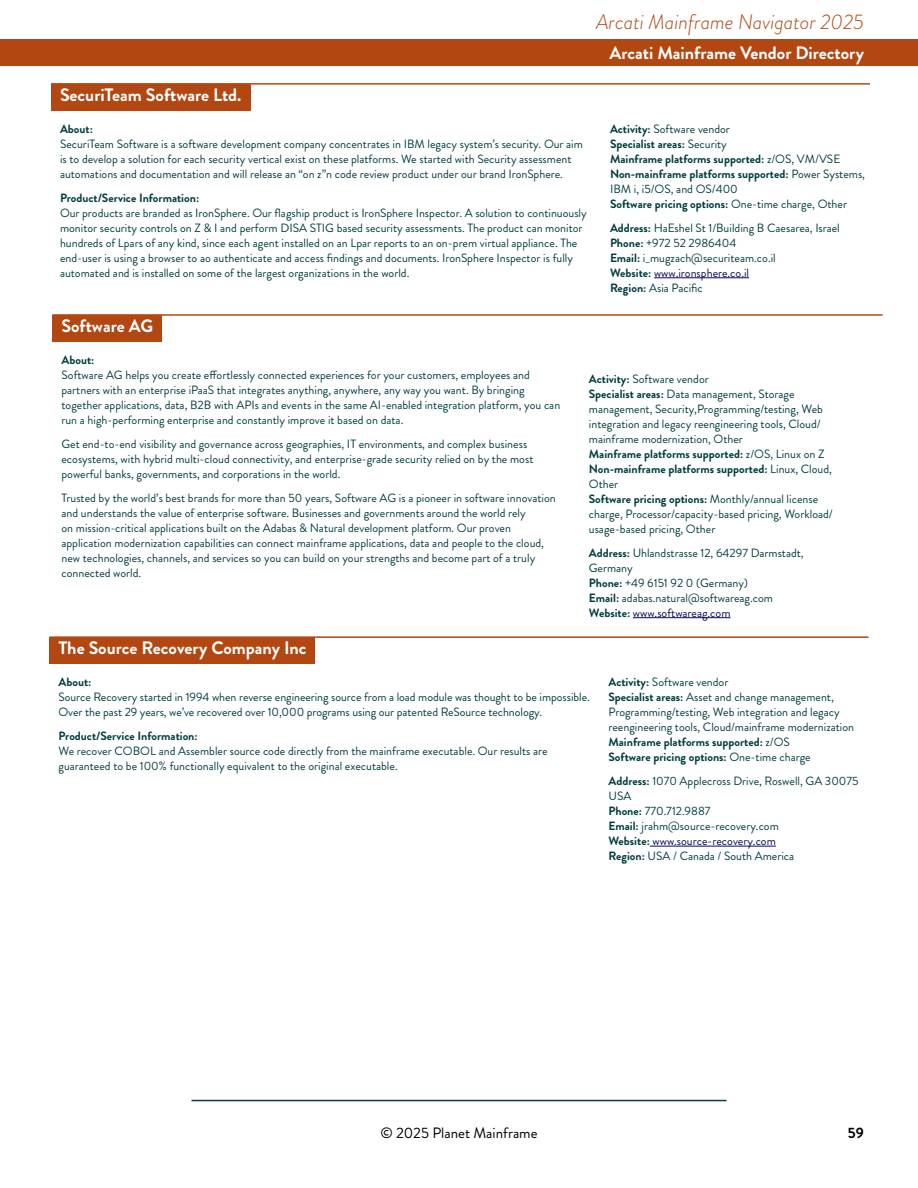
<style>
.page{position:relative;width:918px;height:1188px;background:#fff}
.page>*{position:absolute;margin:0;border:0;box-sizing:border-box;transform-origin:0 0}
.t1{font:italic 300 21px "Brandon Grotesque";color:#b24712}
.t2{font:700 18px "Brandon Grotesque";color:#fff}
.t3{font:15px "Brandon Grotesque";color:#000}
.t4{font:700 15px "Brandon Grotesque";color:#000}
.t5{font:12px/15px "Brandon Grotesque";color:#003d40}
.t6{font:700 12px/15px "Brandon Grotesque";color:#003d40}
.s1{font-weight:400}
.s2{font-weight:700}
.s3{color:#08085c}
</style>
<div class="page">
<div style="left:0;top:39px;width:918px;height:27px;background:#b24712"></div>
<hr style="left:192px;top:1100px;width:535px;height:1px;background:#003d40">
<div style="left:51px;top:84px;width:200px;height:27px;background:#b24712"></div>
<hr style="left:51px;top:83px;width:819px;height:2px;background:#b24712">
<hr style="left:654px;top:277px;width:95px;height:1px;background:#08085c">
<div style="left:50px;top:637px;width:265px;height:27px;background:#b24712"></div>
<hr style="left:50px;top:636px;width:818px;height:2px;background:#b24712">
<hr style="left:650px;top:846px;width:126px;height:1px;background:#08085c">
<div style="left:52px;top:315px;width:110px;height:27px;background:#b24712"></div>
<hr style="left:52px;top:314px;width:831px;height:2px;background:#b24712">
<hr style="left:633px;top:617px;width:97px;height:1px;background:#08085c">
<h1 class="t1" style="left:596px;top:8px;width:269px">Arcati Mainframe Navigator 2025</h1>
<h2 class="t2" style="left:60px;top:82px;width:183px">SecuriTeam Software Ltd.</h2>
<p class="t6" style="left:60px;top:121px;width:34px">About:</p>
<p class="t5" style="left:60px;top:136px;width:524px">SecuriTeam Software is a software development company concentrates in IBM legacy system’s security. Our aim is to develop a solution for each security vertical exist on these platforms. We started with Security assessment automations and documentation and will release an “on z”n code review product under our brand IronSphere.</p>
<p class="t6" style="left:60px;top:190px;width:141px">Product/Service Information:</p>
<p class="t5" style="left:60px;top:205px;width:528px">Our products are branded as IronSphere. Our flagship product is IronSphere Inspector. A solution to continuously monitor security controls on Z &amp; I and perform DISA STIG based security assessments. The product can monitor hundreds of Lpars of any kind, since each agent installed on an Lpar reports to an on-prem virtual appliance. The end-user is using a browser to ao authenticate and access findings and documents. IronSphere Inspector is fully automated and is installed on some of the largest organizations in the world.</p>
<h2 class="t2" style="left:610px;top:40px;width:256px">Arcati Mainframe Vendor Directory</h2>
<p class="t6" style="left:610px;top:121px;width:257px">Activity: <span class="s1">Software vendor<br></span>Specialist areas: <span class="s1">Security<br></span>Mainframe platforms supported: <span class="s1">z/OS, VM/VSE </span>Non-mainframe platforms supported: <span class="s1">Power Systems, IBM i, i5/OS, and OS/400<br></span>Software pricing options: <span class="s1">One-time charge, Other</span></p>
<p class="t5" style="left:610px;top:220px;width:231px"><span class="s2">Address:</span> HaEshel St 1/Building B Caesarea, Israel <span class="s2">Phone:</span> +972 52 2986404<br><span class="s2">Email:</span> i_mugzach@securiteam.co.il<br><span class="s2">Website:</span> <span class="s3">www.ironsphere.co.il<br></span><span class="s2">Region:</span> Asia Pacific</p>
<h2 class="t2" style="left:62px;top:313px;width:93px">Software AG</h2>
<p class="t6" style="left:62px;top:352px;width:34px">About:</p>
<p class="t5" style="left:62px;top:367px;width:500px">Software AG helps you create effortlessly connected experiences for your customers, employees and partners with an enterprise iPaaS that integrates anything, anywhere, any way you want. By bringing together applications, data, B2B with APIs and events in the same AI-enabled integration platform, you can run a high-performing enterprise and constantly improve it based on data.</p>
<p class="t5" style="left:62px;top:436px;width:473px">Get end-to-end visibility and governance across geographies, IT environments, and complex business ecosystems, with hybrid multi-cloud connectivity, and enterprise-grade security relied on by the most powerful banks, governments, and corporations in the world.</p>
<p class="t5" style="left:62px;top:490px;width:496px">Trusted by the world’s best brands for more than 50 years, Software AG is a pioneer in software innovation and understands the value of enterprise software. Businesses and governments around the world rely<br>on mission-critical applications built on the Adabas &amp; Natural development platform. Our proven application modernization capabilities can connect mainframe applications, data and people to the cloud, new technologies, channels, and services so you can build on your strengths and become part of a truly connected world.</p>
<p class="t5" style="left:589px;top:371px;width:245px"><span class="s2">Activity:</span> Software vendor<br><span class="s2">Specialist areas:</span> Data management, Storage management, Security,Programming/testing, Web integration and legacy reengineering tools, Cloud/ mainframe modernization, Other<br><span class="s2">Mainframe platforms supported:</span> z/OS, Linux on Z <span class="s2">Non-mainframe platforms supported:</span> Linux, Cloud, Other<br><span class="s2">Software pricing options:</span> Monthly/annual license charge, Processor/capacity-based pricing, Workload/ usage-based pricing, Other</p>
<p class="t5" style="left:589px;top:545px;width:216px"><span class="s2">Address:</span> Uhlandstrasse 12, 64297 Darmstadt,<br>Germany<br><span class="s2">Phone:</span> +49 6151 92 0 (Germany)<br><span class="s2">Email:</span> adabas.natural@softwareag.com<br><span class="s2">Website:</span> <span class="s3">www.softwareag.com</span></p>
<h2 class="t2" style="left:58px;top:636px;width:249px">The Source Recovery Company Inc</h2>
<p class="t6" style="left:58px;top:674px;width:34px">About:</p>
<p class="t5" style="left:58px;top:689px;width:533px">Source Recovery started in 1994 when reverse engineering source from a load module was thought to be impossible.<br>Over the past 29 years, we’ve recovered over 10,000 programs using our patented ReSource technology.</p>
<p class="t6" style="left:58px;top:728px;width:141px">Product/Service Information:</p>
<p class="t5" style="left:58px;top:743px;width:491px">We recover COBOL and Assembler source code directly from the mainframe executable. Our results are guaranteed to be 100% functionally equivalent to the original executable.</p>
<p class="t5" style="left:609px;top:674px;width:247px"><span class="s2">Activity:</span> Software vendor<br><span class="s2">Specialist areas:</span> Asset and change management, Programming/testing, Web integration and legacy reengineering tools, Cloud/mainframe modernization <span class="s2">Mainframe platforms supported:</span> z/OS<br><span class="s2">Software pricing options:</span> One-time charge</p>
<p class="t5" style="left:609px;top:773px;width:252px"><span class="s2">Address:</span> 1070 Applecross Drive, Roswell, GA 30075<br>USA<br><span class="s2">Phone:</span> 770.712.9887<br><span class="s2">Email:</span> jrahm@source-recovery.com<br><span class="s2">Website:</span> <span class="s3">www.source-recovery.com<br></span><span class="s2">Region:</span> USA / Canada / South America</p>
<p class="t3" style="left:380px;top:1123px;width:159px">© 2025 Planet Mainframe</p>
<p class="t4" style="left:848px;top:1123px;width:18px">59</p>
</div>
